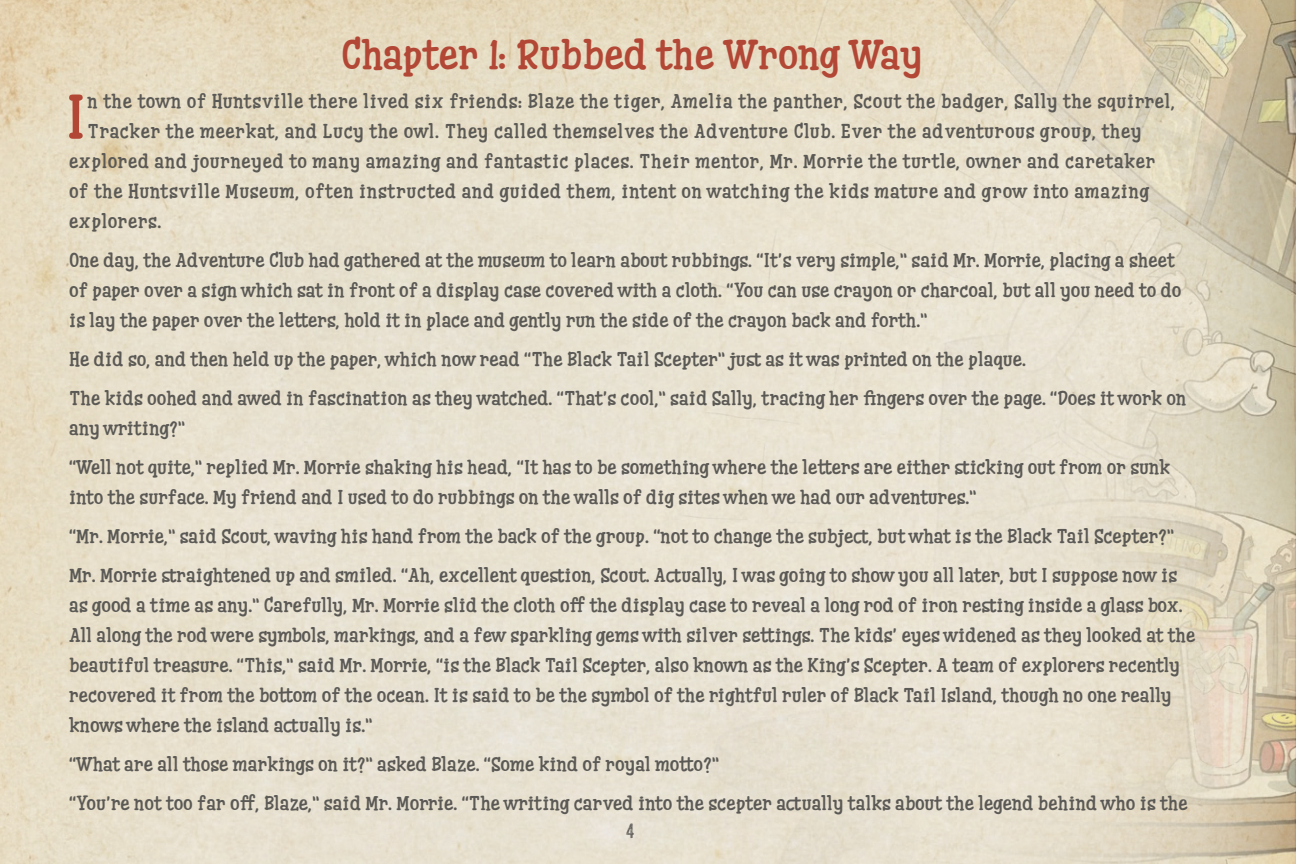
<style>
.page{position:relative;width:1296px;height:864px;background:#fff}
.page>*{position:absolute;margin:0;border:0;box-sizing:border-box;transform-origin:0 0}
.Story_-_Paragraph_1{font:700 62px "Cucho";color:#b34736}
.Story-_2{font:700 42px "Cucho";color:#b34736}
.Story-_2-2{font:700 20px/30px "Cucho";color:#5b5955}
.Story_-_Paragraph_1-2{font:700 20px "Cucho";letter-spacing:.03em;color:#5b5955}
.t1{font:20px "Anodyne";color:#5b5955}
</style>
<div class="page">
<img style="left:0;top:0;width:40px;height:864px">
<img style="left:40px;top:0;width:1256px;height:864px">
<p class="Story-_2" style="left:341px;top:29px;width:583px">Chapter 1: Rubbed the Wrong Way</p>
<p class="Story_-_Paragraph_1" style="left:65px;top:79px;width:22px">I</p>
<p class="Story_-_Paragraph_1-2" style="left:88px;top:89px;width:1089px">n the town of Huntsville there lived six friends: Blaze the tiger, Amelia the panther, Scout the badger, Sally the squirrel,</p>
<p class="Story_-_Paragraph_1-2" style="left:88px;top:119px;width:1056px">Tracker the meerkat, and Lucy the owl. They called themselves the Adventure Club. Ever the adventurous group, they</p>
<p class="Story_-_Paragraph_1-2" style="left:69px;top:149px;width:1088px">explored and journeyed to many amazing and fantastic places. Their mentor, Mr. Morrie the turtle, owner and caretaker</p>
<p class="Story_-_Paragraph_1-2" style="left:69px;top:179px;width:1082px">of the Huntsville Museum, often instructed and guided them, intent on watching the kids mature and grow into amazing</p>
<p class="Story_-_Paragraph_1-2" style="left:69px;top:209px;width:94px">explorers.</p>
<p class="Story-_2-2" style="left:69px;top:246px;width:1114px">One day, the Adventure Club had gathered at the museum to learn about rubbings. “It’s very simple,” said Mr. Morrie, placing a sheet of paper over a sign which sat in front of a display case covered with a cloth. “You can use crayon or charcoal, but all you need to do is lay the paper over the letters, hold it in place and gently run the side of the crayon back and forth.”</p>
<p class="Story-_2-2" style="left:69px;top:345px;width:959px">He did so, and then held up the paper, which now read “The Black Tail Scepter” just as it was printed on the plaque.</p>
<p class="Story-_2-2" style="left:69px;top:384px;width:1119px">The kids oohed and awed in fascination as they watched. “That’s cool,” said Sally, tracing her fingers over the page. “Does it work on any writing?”</p>
<p class="Story-_2-2" style="left:69px;top:453px;width:1103px">“Well not quite,” replied Mr. Morrie shaking his head, “It has to be something where the letters are either sticking out from or sunk into the surface. My friend and I used to do rubbings on the walls of dig sites when we had our adventures.”</p>
<p class="Story-_2-2" style="left:69px;top:522px;width:1107px">“Mr. Morrie,” said Scout, waving his hand from the back of the group. “not to change the subject, but what is the Black Tail Scepter?”</p>
<p class="Story-_2-2" style="left:69px;top:561px;width:1128px">Mr. Morrie straightened up and smiled. “Ah, excellent question, Scout. Actually, I was going to show you all later, but I suppose now is as good a time as any.” Carefully, Mr. Morrie slid the cloth off the display case to reveal a long rod of iron resting inside a glass box.<br>All along the rod were symbols, markings, and a few sparkling gems with silver settings. The kids’ eyes widened as they looked at the beautiful treasure. “This,” said Mr. Morrie, “is the Black Tail Scepter, also known as the King’s Scepter. A team of explorers recently recovered it from the bottom of the ocean. It is said to be the symbol of the rightful ruler of Black Tail Island, though no one really knows where the island actually is.”</p>
<p class="Story-_2-2" style="left:69px;top:750px;width:652px">“What are all those markings on it?” asked Blaze. “Some kind of royal motto?”</p>
<p class="Story-_2-2" style="left:69px;top:789px;width:1120px">“You’re not too far off, Blaze,” said Mr. Morrie. “The writing carved into the scepter actually talks about the legend behind who is the</p>
<p class="t1" style="left:626px;top:819px;width:10px">4</p>
</div>
